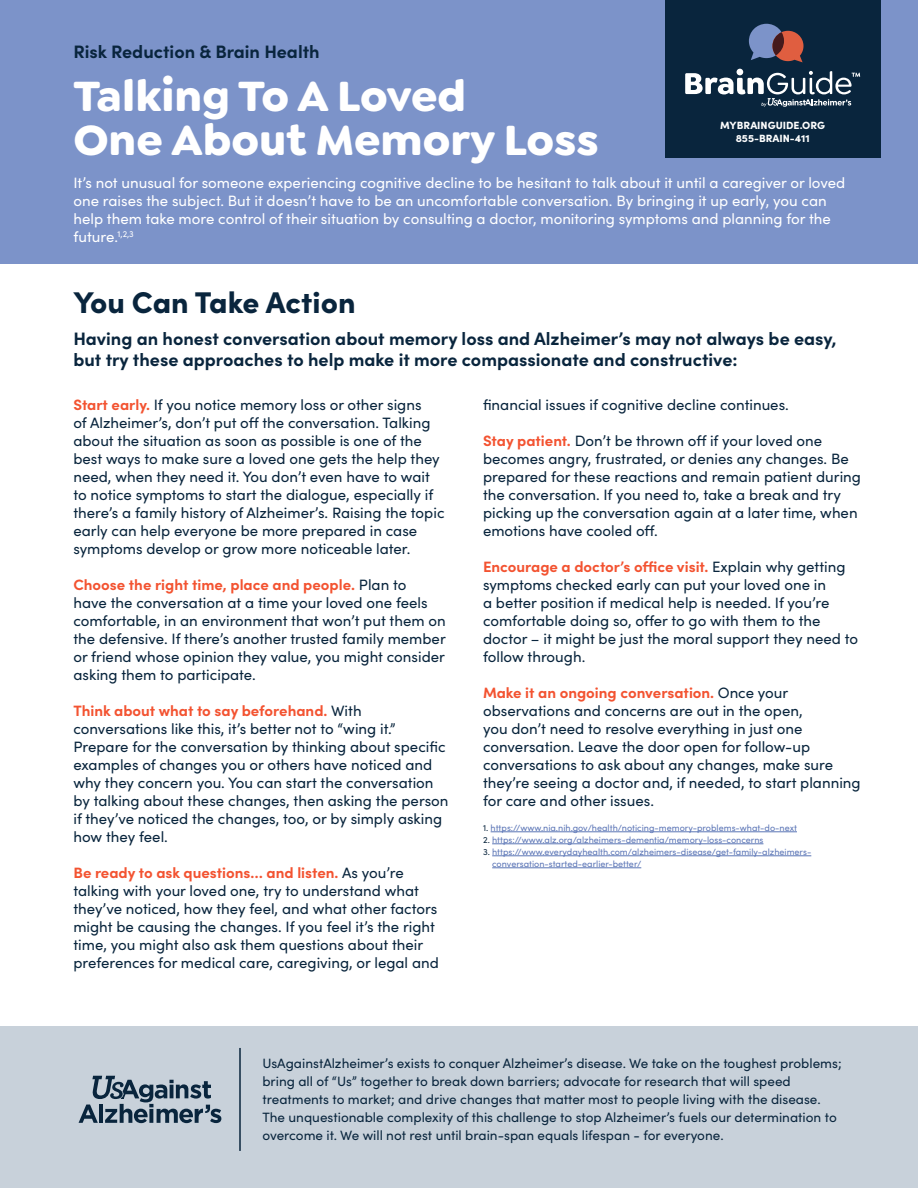
<style>
.page{position:relative;width:918px;height:1188px;background:#fff}
.page>*{position:absolute;margin:0;border:0;box-sizing:border-box;transform-origin:0 0}
.t1{font:700 45px/43.5px "Goldplay";color:#fff}
.t2{font:900 30px "Sofia Pro";color:#09253d}
.t3{font:700 18px/21px "Sofia Pro";color:#09253d}
.t4{font:15px/18px "Sofia Pro";color:#09253d}
.t5{font:15px/18px "Sofia Pro";color:#fff}
.t6{font:13.5px/18px "Sofia Pro";color:#09253d}
.t7{font:900 10.5px/13.5px "Sofia Pro";color:#fff;text-align:center}
.t8{font:9px/12px "Sofia Pro";color:#5b75b6}
.s1{font-weight:700;color:#f35331}
.s2{color:#09253d}
</style>
<div class="page">
<div style="left:0;top:0;width:918px;height:264px;background:#7c93c9"></div>
<hr style="left:491px;top:832px;width:306px;height:1px;background:#5b75b6">
<hr style="left:492px;top:844px;width:271px;height:1px;background:#5b75b6">
<hr style="left:492px;top:856px;width:319px;height:1px;background:#5b75b6">
<hr style="left:492px;top:868px;width:149px;height:1px;background:#5b75b6">
<div style="left:0;top:1026px;width:918px;height:162px;background:#c8d1da"></div>
<svg style="left:79px;top:1076px;width:142px;height:47px"></svg>
<hr style="left:239px;top:1048px;width:2px;height:103px;background:#09253d">
<div style="left:665px;top:0;width:216px;height:158px;background:#09253d"></div>
<svg style="left:685px;top:69px;width:175px;height:38px"></svg>
<svg style="left:749px;top:24px;width:55px;height:38px"></svg>
<p class="t3" style="left:73px;top:40px;width:248px">Risk Reduction &amp; Brain Health</p>
<h1 class="t1" style="left:73px;top:74px;width:527px">Talking To A Loved<br>One About Memory Loss</h1>
<p class="t7" style="left:720px;top:117px;width:106px">MYBRAINGUIDE.ORG<br>855-BRAIN-411</p>
<p class="t5" style="left:73px;top:173px;width:773px">It’s not unusual for someone experiencing cognitive decline to be hesitant to talk about it until a caregiver or loved one raises the subject. But it doesn’t have to be an uncomfortable conversation. By bringing it up early, you can help them take more control of their situation by consulting a doctor, monitoring symptoms and planning for the future.<sup>1,2,3</sup></p>
<h2 class="t2" style="left:73px;top:279px;width:284px">You Can Take Action</h2>
<p class="t3" style="left:73px;top:327px;width:765px">Having an honest conversation about memory loss and Alzheimer’s may not always be easy, but try these approaches to help make it more compassionate and constructive:</p>
<p class="t4" style="left:483px;top:395px;width:307px">financial issues if cognitive decline continues.</p>
<p class="t4" style="left:483px;top:431px;width:379px"><span class="s1">Stay patient.</span> Don’t be thrown off if your loved one becomes angry, frustrated, or denies any changes. Be prepared for these reactions and remain patient during the conversation. If you need to, take a break and try picking up the conversation again at a later time, when emotions have cooled off.</p>
<p class="t4" style="left:483px;top:557px;width:377px"><span class="s1">Encourage a doctor’s office visit.</span> Explain why getting symptoms checked early can put your loved one in<br>a better position if medical help is needed. If you’re comfortable doing so, offer to go with them to the doctor – it might be just the moral support they need to follow through.</p>
<p class="t4" style="left:483px;top:683px;width:379px"><span class="s1">Make it an ongoing conversation.</span> Once your observations and concerns are out in the open,<br>you don’t need to resolve everything in just one conversation. Leave the door open for follow-up conversations to ask about any changes, make sure they’re seeing a doctor and, if needed, to start planning for care and other issues.</p>
<p class="t4" style="left:73px;top:395px;width:373px"><span class="s1">Start early.</span> If you notice memory loss or other signs<br>of Alzheimer’s, don’t put off the conversation. Talking about the situation as soon as possible is one of the best ways to make sure a loved one gets the help they need, when they need it. You don’t even have to wait to notice symptoms to start the dialogue, especially if there’s a family history of Alzheimer’s. Raising the topic early can help everyone be more prepared in case symptoms develop or grow more noticeable later.</p>
<p class="t4" style="left:73px;top:575px;width:374px"><span class="s1">Choose the right time, place and people.</span> Plan to<br>have the conversation at a time your loved one feels comfortable, in an environment that won’t put them on the defensive. If there’s another trusted family member or friend whose opinion they value, you might consider asking them to participate.</p>
<p class="t4" style="left:73px;top:701px;width:377px"><span class="s1">Think about what to say beforehand.</span> With conversations like this, it’s better not to “wing it.” Prepare for the conversation by thinking about specific examples of changes you or others have noticed and why they concern you. You can start the conversation by talking about these changes, then asking the person if they’ve noticed the changes, too, or by simply asking how they feel.</p>
<p class="t4" style="left:73px;top:863px;width:367px"><span class="s1">Be ready to ask questions… and listen.</span> As you’re talking with your loved one, try to understand what they’ve noticed, how they feel, and what other factors might be causing the changes. If you feel it’s the right time, you might also ask them questions about their preferences for medical care, caregiving, or legal and</p>
<p class="t8" style="left:483px;top:821px;width:315px"><span class="s2">1.</span> https://www.nia.nih.gov/health/noticing-memory-problems-what-do-next</p>
<p class="t8" style="left:483px;top:833px;width:282px"><span class="s2">2.</span> https://www.alz.org/alzheimers-dementia/memory-loss-concerns</p>
<p class="t8" style="left:492px;top:845px;width:321px;text-indent:-9px"><span class="s2">3.</span> https://www.everydayhealth.com/alzheimers-disease/get-family-alzheimers&shy;conversation-started-earlier-better/</p>
<p class="t6" style="left:262px;top:1053px;width:581px">UsAgainstAlzheimer’s exists to conquer Alzheimer’s disease. We take on the toughest problems; bring all of “Us” together to break down barriers; advocate for research that will speed treatments to market; and drive changes that matter most to people living with the disease.<br>The unquestionable complexity of this challenge to stop Alzheimer’s fuels our determination to overcome it. We will not rest until brain-span equals lifespan - for everyone.</p>
</div>
